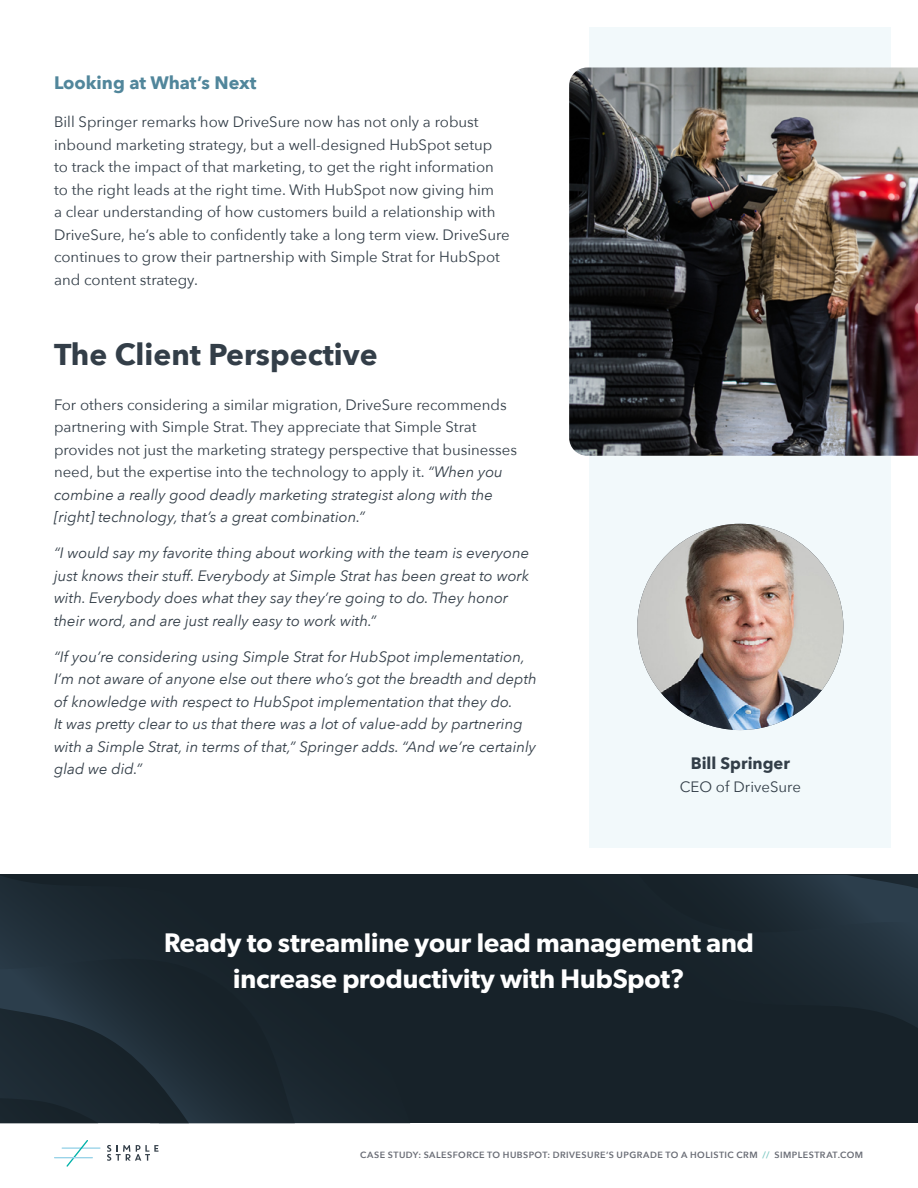
<style>
.page{position:relative;width:918px;height:1188px;background:#fff}
.page>*{position:absolute;margin:0;border:0;box-sizing:border-box;transform-origin:0 0}
.t1{font:700 30px "Avenir Next";color:#333e48}
.t2{font:600 27px/36px "Gibson";color:#fff;text-align:center}
.t3{font:700 18px "Avenir Next";color:#51869b}
.t4{font:700 16.5px "Avenir Next";color:#333e48}
.t5{font:15px/22.5px "Avenir Next";color:#333e48}
.t6{font:italic 15px/22.5px "Avenir Next";color:#333e48}
.t7{font:600 9px "Avenir Next";letter-spacing:.05em;color:#696c75}
.s1{font-style:italic}
.s2{color:#7ec8c3}
</style>
<div class="page">
<div style="left:590px;top:27px;width:301px;height:821px;background:#f2f9fb"></div>
<svg style="left:107px;top:1145px;width:51px;height:16px"></svg>
<hr style="left:62px;top:1147px;width:39px;height:2px;background:#98d3e8">
<svg style="left:66px;top:1140px;width:22px;height:27px"></svg>
<hr style="left:54px;top:1157px;width:39px;height:1px;background:#98d3e8">
<div style="left:0;top:875px;width:918px;height:248px;background:#172229"></div>
<svg style="left:0;top:876px;width:313px;height:247px"></svg>
<svg style="left:0;top:959px;width:295px;height:164px"></svg>
<svg style="left:0;top:1008px;width:189px;height:115px"></svg>
<svg style="left:785px;top:935px;width:133px;height:93px"></svg>
<svg style="left:743px;top:875px;width:175px;height:60px"></svg>
<img style="left:637px;top:524px;width:206px;height:206px;border-radius:103px">
<img style="left:569px;top:68px;width:349px;height:388px">
<p class="t3" style="left:54px;top:67px;width:204px">Looking at What’s Next</p>
<p class="t5" style="left:54px;top:110px;width:457px">Bill Springer remarks how DriveSure now has not only a robust inbound marketing strategy, but a well-designed HubSpot setup to track the impact of that marketing, to get the right information to the right leads at the right time. With HubSpot now giving him<br>a clear understanding of how customers build a relationship with DriveSure, he’s able to confidently take a long term view. DriveSure continues to grow their partnership with Simple Strat for HubSpot and content strategy.</p>
<h1 class="t1" style="left:54px;top:328px;width:325px">The Client Perspective</h1>
<p class="t5" style="left:54px;top:392px;width:465px">For others considering a similar migration, DriveSure recommends partnering with Simple Strat. They appreciate that Simple Strat provides not just the marketing strategy perspective that businesses need, but the expertise into the technology to apply it. <span class="s1">“When you combine a really good deadly marketing strategist along with the [right] technology, that’s a great combination.”</span></p>
<p class="t6" style="left:54px;top:541px;width:477px">“I would say my favorite thing about working with the team is everyone just knows their stuff. Everybody at Simple Strat has been great to work with. Everybody does what they say they’re going to do. They honor their word, and are just really easy to work with.”</p>
<p class="t6" style="left:54px;top:644px;width:484px">“If you’re considering using Simple Strat for HubSpot implementation, I’m not aware of anyone else out there who’s got the breadth and depth of knowledge with respect to HubSpot implementation that they do.<br>It was pretty clear to us that there was a lot of value-add by partnering with a Simple Strat, in terms of that,” Springer adds. “And we’re certainly glad we did.”</p>
<p class="t4" style="left:691px;top:749px;width:101px">Bill Springer</p>
<p class="t5" style="left:680px;top:775px;width:123px">CEO of DriveSure</p>
<h2 class="t2" style="left:164px;top:924px;width:591px">Ready to streamline your lead management and increase productivity with HubSpot?</h2>
<p class="t7" style="left:360px;top:1147px;width:504px">CASE STUDY: SALESFORCE TO HUBSPOT: DRIVESURE’S UPGRADE TO A HOLISTIC CRM <span class="s2">//</span> SIMPLESTRAT.COM</p>
</div>
